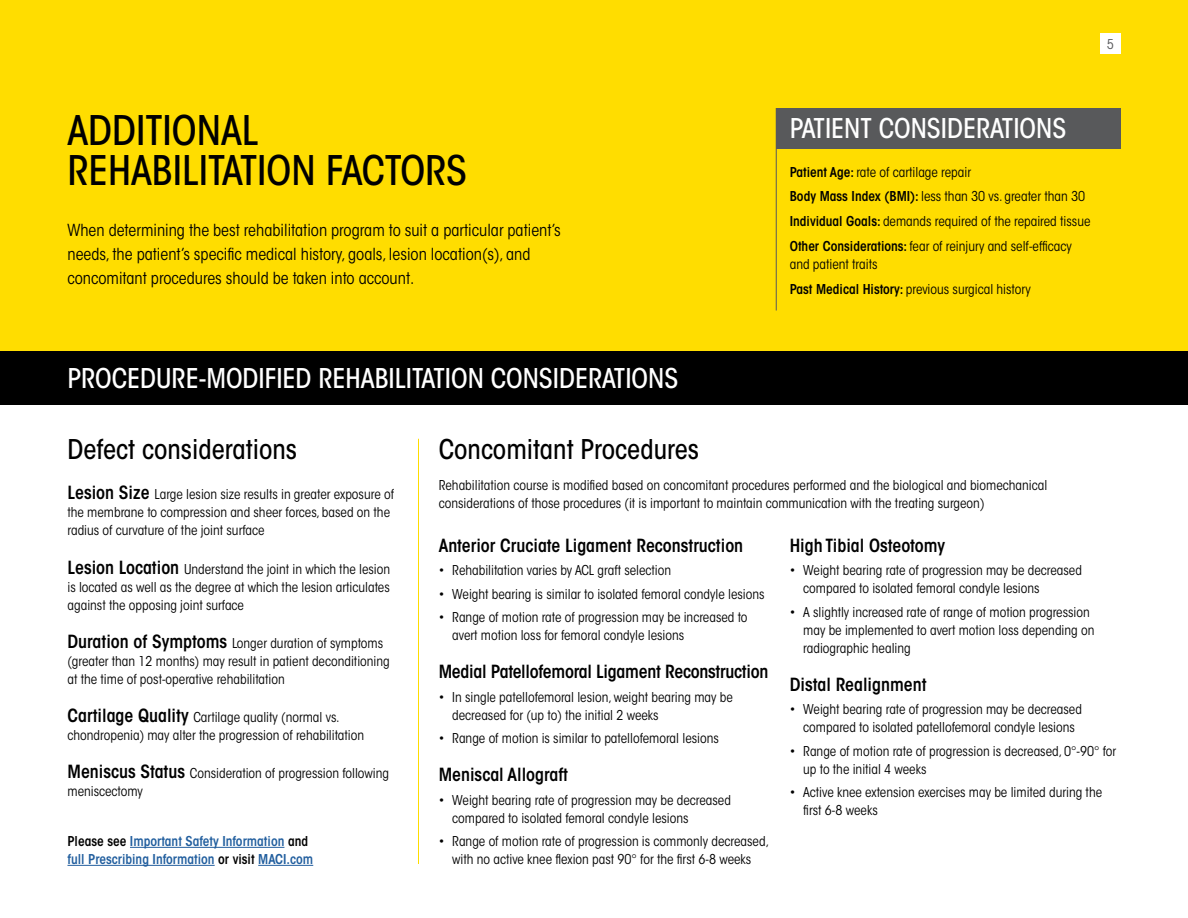
<style>
.page{position:relative;width:1188px;height:918px;background:#fd0}
.page>*{position:absolute;margin:0;border:0;box-sizing:border-box;transform-origin:0 0}
.t1{font:500 condensed 40.5px/40.5px "ITC Avant Garde Std";color:#000}
.t2{font:500 condensed 27px "ITC Avant Garde Std";color:#fff}
.t3{font:500 condensed 27px "ITC Avant Garde Std";color:#000}
.t4{font:600 condensed 18px "ITC Avant Garde Std";color:#000}
.t5{font:condensed 16.5px/24px "ITC Avant Garde Std";color:#000}
.t6{font:condensed 13.5px/18px "ITC Avant Garde Std";color:#000}
.t7{font:600 condensed 13.5px/18px "ITC Avant Garde Std";color:#215e9e}
.t8{font:condensed 13.5px "ITC Avant Garde Std";color:#58595b}
.s1{font-weight:600}
.s2{font-weight:600;font-size:18px}
.s3{color:#000}
</style>
<div class="page">
<div style="left:0;top:405px;width:1188px;height:513px;background:#fff"></div>
<div style="left:0;top:351px;width:1188px;height:54px;background:#000"></div>
<hr style="left:776px;top:108px;width:1px;height:202px;background:#58595b">
<div style="left:776px;top:108px;width:344px;height:40px;background:#58595b"></div>
<hr style="left:418px;top:439px;width:1px;height:425px;background:#fd0">
<div style="left:1100px;top:34px;width:20px;height:20px;background:#fff"></div>
<hr style="left:130px;top:847px;width:154px;height:1px;background:#215e9e">
<hr style="left:68px;top:865px;width:147px;height:1px;background:#215e9e">
<hr style="left:258px;top:865px;width:55px;height:1px;background:#215e9e">
<h1 class="t1" style="left:68px;top:110px;width:401px">ADDITIONAL<br>REHABILITATION FACTORS</h1>
<p class="t5" style="left:68px;top:218px;width:495px">When determining the best rehabilitation program to suit a particular patient’s needs, the patient’s specific medical history, goals, lesion location(s), and concomitant procedures should be taken into account.</p>
<h2 class="t2" style="left:68px;top:362px;width:612px">PROCEDURE-MODIFIED REHABILITATION CONSIDERATIONS</h2>
<p class="t8" style="left:1107px;top:36px;width:9px">5</p>
<h2 class="t2" style="left:790px;top:112px;width:278px">PATIENT CONSIDERATIONS</h2>
<p class="t6" style="left:790px;top:160px;width:302px;line-height:24.8px"><span class="s1">Patient Age:</span> rate of cartilage repair<br><span class="s1">Body Mass Index (BMI):</span> less than 30 vs. greater than 30<br><span class="s1">Individual Goals:</span> demands required of the repaired tissue <span class="s1">Other Considerations:</span> fear of reinjury and self-efficacy</p>
<p class="t6" style="left:790px;top:252px;width:243px;line-height:24.8px">and patient traits<br><span class="s1">Past Medical History:</span> previous surgical history</p>
<h2 class="t3" style="left:68px;top:432px;width:231px">Defect considerations</h2>
<p class="t6" style="left:67px;top:486px;width:328px"><span class="s2">Lesion Size</span> Large lesion size results in greater exposure of the membrane to compression and sheer forces, based on the radius of curvature of the joint surface</p>
<p class="t6" style="left:67px;top:560px;width:324px;text-align:justify"><span class="s2">Lesion Location</span> Understand the joint in which the lesion is located as well as the degree at which the lesion articulates against the opposing joint surface</p>
<p class="t6" style="left:68px;top:634px;width:324px"><span class="s2">Duration of Symptoms</span> Longer duration of symptoms (greater than 12 months) may result in patient deconditioning at the time of post-operative rehabilitation</p>
<p class="t6" style="left:68px;top:708px;width:298px"><span class="s2">Cartilage Quality</span> Cartilage quality (normal vs. chondropenia) may alter the progression of rehabilitation</p>
<p class="t6" style="left:67px;top:765px;width:323px"><span class="s2">Meniscus Status</span> Consideration of progression following meniscectomy</p>
<p class="t7" style="left:68px;top:832px;width:247px"><span class="s3">Please see</span> Important Safety Information <span class="s3">and </span>full Prescribing Information <span class="s3">or visit</span> MACI.com</p>
<h2 class="t3" style="left:439px;top:432px;width:262px">Concomitant Procedures</h2>
<p class="t6" style="left:439px;top:476px;width:610px">Rehabilitation course is modified based on concomitant procedures performed and the biological and biomechanical considerations of those procedures (it is important to maintain communication with the treating surgeon)</p>
<h3 class="t4" style="left:439px;top:534px;width:306px">Anterior Cruciate Ligament Reconstruction</h3>
<p class="t6" style="left:439px;top:561px;width:234px">• Rehabilitation varies by ACL graft selection</p>
<p class="t6" style="left:439px;top:585px;width:327px">• Weight bearing is similar to isolated femoral condyle lesions</p>
<p class="t6" style="left:452px;top:608px;width:297px;text-indent:-14px">• Range of motion rate of progression may be increased to avert motion loss for femoral condyle lesions</p>
<h3 class="t4" style="left:439px;top:661px;width:331px">Medial Patellofemoral Ligament Reconstruction</h3>
<p class="t6" style="left:452px;top:688px;width:282px;text-indent:-14px">• In single patellofemoral lesion, weight bearing may be decreased for (up to) the initial 2 weeks</p>
<p class="t6" style="left:439px;top:729px;width:282px">• Range of motion is similar to patellofemoral lesions</p>
<h3 class="t4" style="left:439px;top:764px;width:131px">Meniscal Allograft</h3>
<p class="t6" style="left:452px;top:791px;width:280px;text-indent:-14px">• Weight bearing rate of progression may be decreased compared to isolated femoral condyle lesions</p>
<p class="t6" style="left:439px;top:832px;width:332px;text-align:center">• Range of motion rate of progression is commonly decreased, with no active knee flexion past 90° for the first 6-8 weeks</p>
<h3 class="t4" style="left:790px;top:534px;width:157px">High Tibial Osteotomy</h3>
<p class="t6" style="left:803px;top:561px;width:280px;text-indent:-14px">• Weight bearing rate of progression may be decreased compared to isolated femoral condyle lesions</p>
<p class="t6" style="left:803px;top:603px;width:293px;text-indent:-14px">• A slightly increased rate of range of motion progression may be implemented to avert motion loss depending on radiographic healing</p>
<h3 class="t4" style="left:790px;top:673px;width:138px">Distal Realignment</h3>
<p class="t6" style="left:790px;top:700px;width:294px;text-align:center">• Weight bearing rate of progression may be decreased compared to isolated patellofemoral condyle lesions</p>
<p class="t6" style="left:803px;top:742px;width:315px;text-indent:-14px">• Range of motion rate of progression is decreased, 0°-90° for up to the initial 4 weeks</p>
<p class="t6" style="left:803px;top:783px;width:300px;text-indent:-14px">• Active knee extension exercises may be limited during the first 6-8 weeks</p>
</div>
